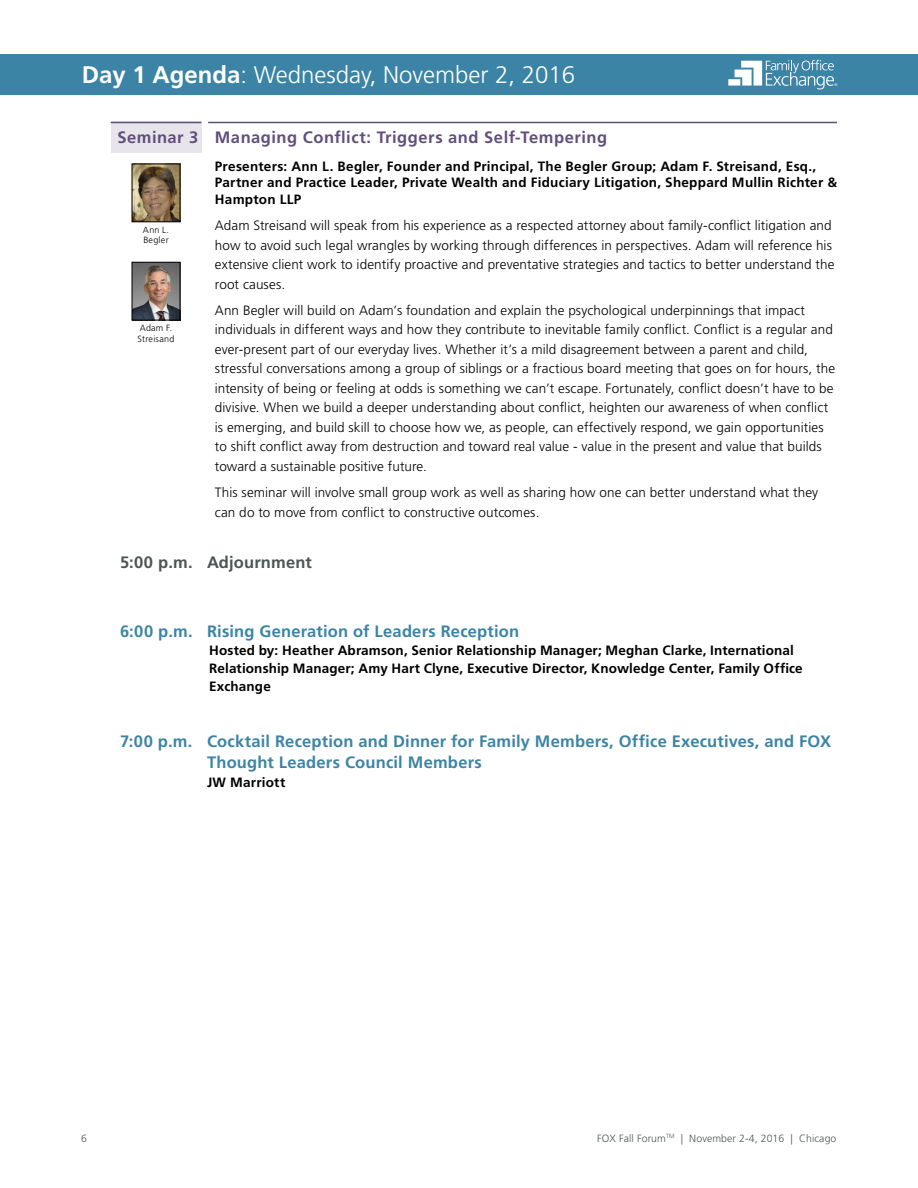
<style>
.page{position:relative;width:918px;height:1188px;background:#fff}
.page>*{position:absolute;margin:0;border:0;box-sizing:border-box;transform-origin:0 0}
.t1{font:300 24px "Frutiger LT";color:#fff}
.t2{font:700 16.5px/21px "Frutiger LT";letter-spacing:.01em;color:#3c84a5}
.t3{font:700 16.5px "Frutiger LT";letter-spacing:.03em;color:#614e7d}
.t4{font:700 16.5px "Frutiger LT";letter-spacing:.01em;color:#4c5654}
.t5{font:300 13.5px/19.5px "Frutiger LT";letter-spacing:.005em;color:#000}
.t6{font:700 13.5px/18px "Frutiger LT";letter-spacing:.015em;color:#000}
.t7{font:300 10.5px "Frutiger LT";letter-spacing:.01em;color:#4c5654}
.t8{font:300 9px/10.5px "Frutiger LT";letter-spacing:.025em;color:#000}
.t9{font:300 3.9px "Frutiger LT";color:#fff}
.s1{font-weight:700}
</style>
<div class="page">
<div style="left:0;top:54px;width:918px;height:40px;background:#3c84a5"></div>
<div style="left:728px;top:79px;width:12px;height:7px;background:#fff"></div>
<svg style="left:735px;top:60px;width:99px;height:30px"></svg>
<hr style="left:208px;top:122px;width:629px;height:1px;background:#614e7d">
<div style="left:111px;top:122px;width:90px;height:31px;background:#e7e4ec"></div>
<hr style="left:111px;top:122px;width:90px;height:1px;background:#614e7d">
<img style="left:134px;top:166px;width:44px;height:54px">
<div style="left:132px;top:164px;width:48px;height:58px;border:1px solid #000"></div>
<img style="left:134px;top:264px;width:44px;height:54px">
<div style="left:132px;top:262px;width:48px;height:58px;border:1px solid #000"></div>
<p class="t1" style="left:82px;top:61px;width:495px"><span class="s1">Day 1 Agenda</span>: Wednesday, November 2, 2016</p>
<p class="t3" style="left:117px;top:128px;width:83px">Seminar 3</p>
<p class="t3" style="left:215px;top:128px;width:394px">Managing Conflict: Triggers and Self-Tempering</p>
<p class="t9" style="left:835px;top:83px;width:5px">®</p>
<p class="t8" style="left:143px;top:224px;width:28px">Ann L.<br>Begler</p>
<p class="t8" style="left:138px;top:323px;width:38px">Adam F.<br>Streisand</p>
<p class="t6" style="left:215px;top:158px;width:624px;line-height:16.5px">Presenters: Ann L. Begler, Founder and Principal, The Begler Group; Adam F. Streisand, Esq.,<br>Partner and Practice Leader, Private Wealth and Fiduciary Litigation, Sheppard Mullin Richter &amp;<br>Hampton LLP</p>
<p class="t5" style="left:215px;top:216px;width:621px">Adam Streisand will speak from his experience as a respected attorney about family-conflict litigation and how to avoid such legal wrangles by working through differences in perspectives. Adam will reference his extensive client work to identify proactive and preventative strategies and tactics to better understand the root causes.</p>
<p class="t5" style="left:215px;top:301px;width:622px">Ann Begler will build on Adam’s foundation and explain the psychological underpinnings that impact individuals in different ways and how they contribute to inevitable family conflict. Conflict is a regular and ever-present part of our everyday lives. Whether it’s a mild disagreement between a parent and child, stressful conversations among a group of siblings or a fractious board meeting that goes on for hours, the intensity of being or feeling at odds is something we can’t escape. Fortunately, conflict doesn’t have to be divisive. When we build a deeper understanding about conflict, heighten our awareness of when conflict is emerging, and build skill to choose how we, as people, can effectively respond, we gain opportunities to shift conflict away from destruction and toward real value - value in the present and value that builds toward a sustainable positive future.</p>
<p class="t5" style="left:215px;top:483px;width:605px">This seminar will involve small group work as well as sharing how one can better understand what they can do to move from conflict to constructive outcomes.</p>
<p class="t4" style="left:120px;top:553px;width:194px">5:00 p.m. Adjournment</p>
<p class="t2" style="left:120px;top:621px;width:401px">6:00 p.m. Rising Generation of Leaders Reception</p>
<p class="t6" style="left:209px;top:642px;width:595px">Hosted by: Heather Abramson, Senior Relationship Manager; Meghan Clarke, International<br>Relationship Manager; Amy Hart Clyne, Executive Director, Knowledge Center, Family Office<br>Exchange</p>
<p class="t2" style="left:207px;top:731px;width:626px;text-indent:-87px">7:00 p.m. Cocktail Reception and Dinner for Family Members, Office Executives, and FOX<br>Thought Leaders Council Members</p>
<p class="t6" style="left:207px;top:774px;width:80px">JW Marriott</p>
<p class="t7" style="left:81px;top:1132px;width:7px">6</p>
<p class="t7" style="left:681px;top:1132px;width:157px">| November 2-4, 2016 | Chicago</p>
<p class="t7" style="left:597px;top:1132px;width:79px">FOX Fall Forum<sup>TM</sup></p>
</div>
